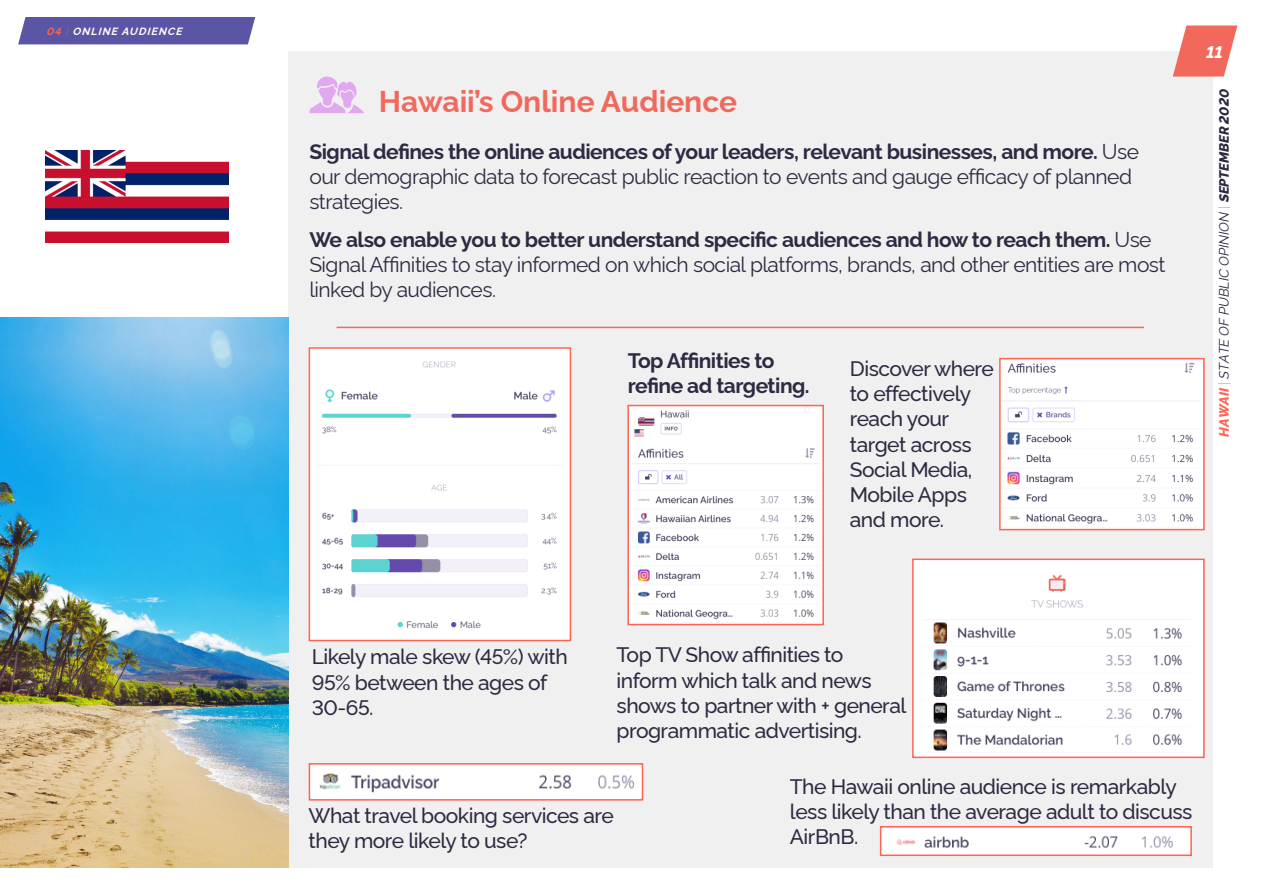
<style>
.page{position:relative;width:1263px;height:893px;background:#fff}
.page>*{position:absolute;margin:0;border:0;box-sizing:border-box;transform-origin:0 0}
.t1{font:700 30px "Rawline";color:#f1695c}
.t2{font:500 21px/25.2px "Rawline";letter-spacing:-.025em;color:#2f2941}
.t3{font:21px/25.2px "Rawline";letter-spacing:-.025em;color:#2f2941}
.t4{font:700 21px/25.2px "Rawline";letter-spacing:-.025em;color:#2f2941}
.t5{font:italic 800 16.5px "Rawline";color:#fff}
.t6{font:italic 13.5px "Rawline";letter-spacing:-.005em;color:#2a2841}
.t7{font:italic 700 10.5px "Rawline";color:#fff}
.s1{color:#ff6352}
.s2{font-weight:300;color:#808285}
.s3{font-weight:700}
.s4{font-weight:800;color:#ff6352}
.s5{font-style:normal;color:#babbbe}
.s6{font-weight:800}
</style>
<div class="page">
<div style="left:288px;top:51px;width:924px;height:816px;background:#f0f0f1"></div>
<svg style="left:1173px;top:26px;width:64px;height:51px"></svg>
<div style="left:18px;top:17px;width:237px;height:27px;background:#5a55a4"></div>
<img style="left:0;top:317px;width:288px;height:550px">
<img style="left:46px;top:151px;width:183px;height:91px">
<svg style="left:309px;top:76px;width:55px;height:37px"></svg>
<hr style="left:337px;top:327px;width:807px;height:1px;background:#ff6352">
<img style="left:312px;top:350px;width:256px;height:288px">
<div style="left:309px;top:347px;width:262px;height:294px;border:2px solid #ff6352"></div>
<img style="left:630px;top:408px;width:191px;height:214px">
<div style="left:627px;top:405px;width:197px;height:220px;border:2px solid #ff6352"></div>
<img style="left:312px;top:766px;width:328px;height:32px">
<div style="left:309px;top:763px;width:334px;height:38px;border:2px solid #ff6352"></div>
<img style="left:1002px;top:361px;width:200px;height:166px">
<div style="left:999px;top:358px;width:206px;height:172px;border:2px solid #ff6352"></div>
<img style="left:915px;top:562px;width:287px;height:193px">
<div style="left:912px;top:559px;width:293px;height:199px;border:2px solid #ff6352"></div>
<img style="left:883px;top:829px;width:306px;height:24px">
<div style="left:880px;top:826px;width:312px;height:30px;border:2px solid #ff6352"></div>
<p class="t7" style="left:46px;top:23px;width:141px"><span class="s1">04</span> <span class="s2">|</span> ONLINE AUDIENCE</p>
<p class="t1" style="left:379px;top:78px;width:360px">Hawaii’s Online Audience</p>
<p class="t3" style="left:309px;top:136px;width:831px"><span class="s3">Signal defines the online audiences of your leaders, relevant businesses, and more.</span> Use our demographic data to forecast public reaction to events and gauge efficacy of planned strategies.</p>
<p class="t3" style="left:309px;top:225px;width:858px"><span class="s3">We also enable you to better understand specific audiences and how to reach them.</span> Use<br>Signal Affinities to stay informed on which social platforms, brands, and other entities are most linked by audiences.</p>
<p class="t4" style="left:628px;top:346px;width:183px">Top Affinities to refine ad targeting.</p>
<p class="t2" style="left:850px;top:354px;width:146px">Discover where to effectively reach your target across<br>Social Media,<br>Mobile Apps and more.</p>
<p class="t5" style="left:1206px;top:39px;width:18px">11</p>
<p class="t6" style="left:1213px;top:437px;width:349px;rotate:-90deg"><span class="s4">HAWAII</span> <span class="s5">|</span> STATE OF PUBLIC OPINION <span class="s5">|</span> <span class="s6">SEPTEMBER 2020</span></p>
<p class="t2" style="left:312px;top:642px;width:257px">Likely male skew (45%) with<br>95% between the ages of<br>30-65.</p>
<p class="t2" style="left:617px;top:640px;width:291px">Top TV Show affinities to inform which talk and news shows to partner with + general programmatic advertising.</p>
<p class="t2" style="left:309px;top:801px;width:307px">What travel booking services are they more likely to use?</p>
<p class="t2" style="left:790px;top:772px;width:404px">The Hawaii online audience is remarkably less likely than the average adult to discuss<br>AirBnB.</p>
</div>
